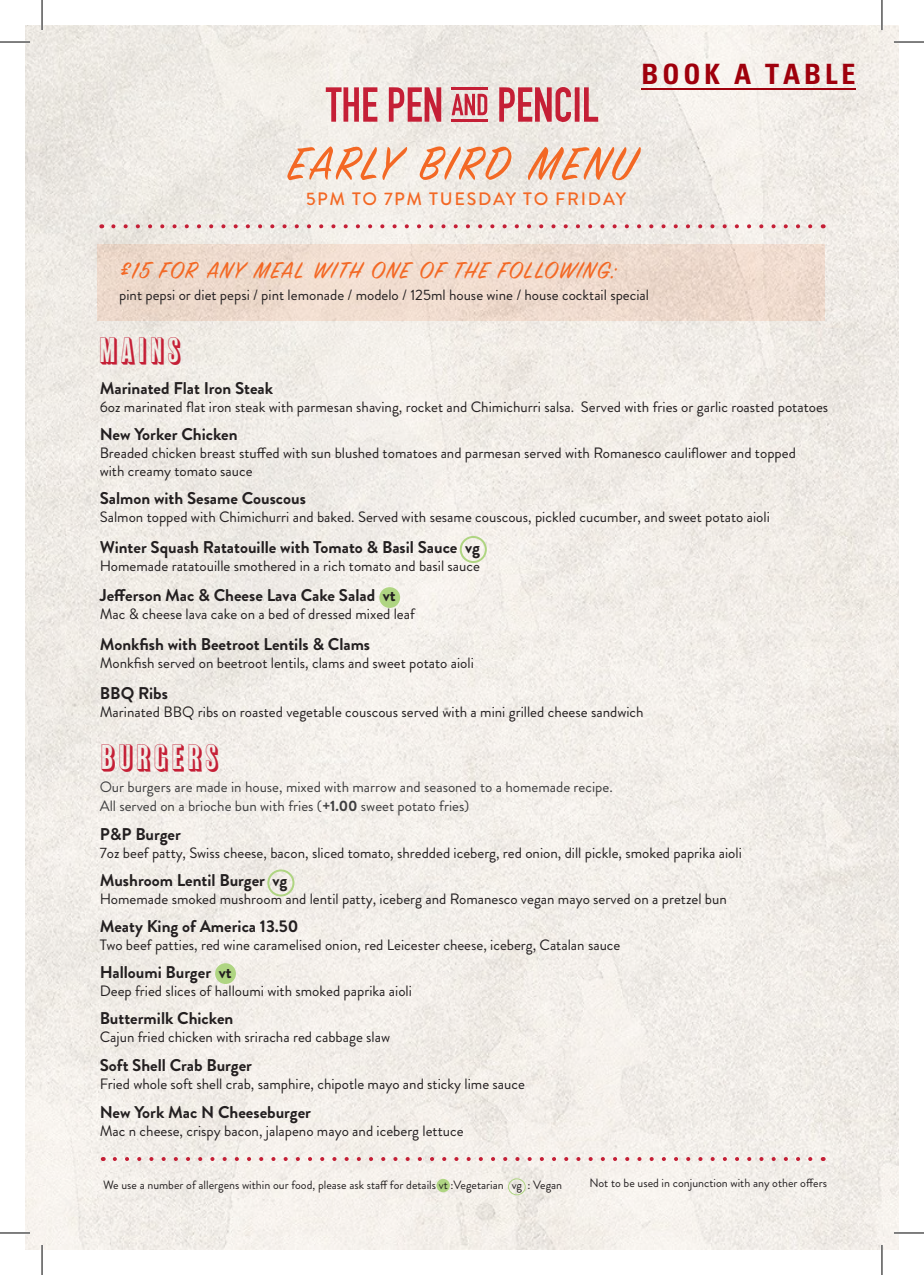
<style>
.page{position:relative;width:924px;height:1275px;background:#fff}
.page>*{position:absolute;margin:0;border:0;box-sizing:border-box;transform-origin:0 0}
.t1{font:52px "Sign Painter House Script";letter-spacing:.045em;color:#f36824}
.t2{font:32px "Balboa Plus Primary";letter-spacing:.1em;color:#c51f36}
.t3{font:700 condensed 28px "Univers";letter-spacing:.14em;color:#9f000c}
.t4{font:26px "Sign Painter House Script";letter-spacing:.055em;color:#f36824}
.t5{font:500 18px "Brandon Grotesque";letter-spacing:.09em;color:#f36824}
.t6{font:700 17px "Brandon Grotesque";color:#231f20}
.t7{font:15px "Brandon Grotesque";color:#231f20}
.t8{font:15px "Brandon Grotesque";color:#3e3e3f}
.t9{font:12px "Brandon Grotesque";color:#231f20}
.s1{font-size:30px}
.s2{font-weight:700}
</style>
<div class="page">
<img style="left:25px;top:25px;width:873px;height:1225px">
<svg style="left:388px;top:87px;width:53px;height:35px;background:#d87d86"></svg>
<svg style="left:325px;top:87px;width:52px;height:35px;background:#dc8c94"></svg>
<svg style="left:499px;top:87px;width:99px;height:36px;background:#d98a91"></svg>
<svg style="left:451px;top:94px;width:36px;height:21px"></svg>
<hr style="left:451px;top:87px;width:36px;height:3px;background:#c51f36">
<hr style="left:451px;top:119px;width:36px;height:3px;background:#c51f36">
<svg style="left:113px;top:224px;width:703px;height:4px;background:#e4b8ba"></svg>
<svg style="left:115px;top:1157px;width:701px;height:4px;background:#e6b9bb"></svg>
<div style="left:436px;top:1178px;width:13px;height:14px;background:#afd582;border-radius:50%"></div>
<div style="left:507px;top:1178px;width:18px;height:17px;border:1px solid #afd582;border-radius:50%"></div>
<div style="left:379px;top:587px;width:21px;height:21px;background:#afd582;border-radius:50%"></div>
<div style="left:215px;top:963px;width:21px;height:21px;background:#afd582;border-radius:50%"></div>
<div style="left:459px;top:536px;width:27px;height:27px;border:2px solid #afd582;border-radius:50%"></div>
<div style="left:267px;top:869px;width:27px;height:27px;border:2px solid #afd582;border-radius:50%"></div>
<hr style="left:0;top:41px;width:30px;height:2px;background:#fff">
<hr style="left:893px;top:41px;width:30px;height:2px;background:#fff">
<hr style="left:0;top:1231px;width:30px;height:3px;background:#fff">
<hr style="left:893px;top:1231px;width:30px;height:3px;background:#fff">
<hr style="left:41px;top:0;width:2px;height:30px;background:#fff">
<hr style="left:41px;top:1245px;width:2px;height:30px;background:#fff">
<hr style="left:880px;top:0;width:2px;height:30px;background:#fff">
<hr style="left:880px;top:1245px;width:2px;height:30px;background:#fff">
<hr style="left:0;top:42px;width:30px;height:1px;background:#000">
<hr style="left:893px;top:42px;width:30px;height:1px;background:#000">
<hr style="left:0;top:1232px;width:30px;height:1px;background:#000">
<hr style="left:893px;top:1232px;width:30px;height:1px;background:#000">
<hr style="left:42px;top:0;width:1px;height:30px;background:#000">
<hr style="left:42px;top:1245px;width:1px;height:30px;background:#000">
<hr style="left:881px;top:0;width:1px;height:30px;background:#000">
<hr style="left:881px;top:1245px;width:1px;height:30px;background:#000">
<hr style="left:641px;top:88px;width:214px;height:1px;background:#9f000c">
<h3 class="t3" style="left:641px;top:57px;width:215px">BOOK A TABLE</h3>
<p class="t1" style="left:288px;top:132px;width:348px">EARLY BIRD MENU</p>
<p class="t5" style="left:306px;top:186px;width:321px">5PM TO 7PM TUESDAY TO FRIDAY</p>
<p class="t4" style="left:119px;top:254px;width:498px"><span class="s1">£</span>15 FOR ANY MEAL WITH ONE OF THE FOLLOWING:</p>
<p class="t7" style="left:119px;top:284px;width:531px">pint pepsi or diet pepsi / pint lemonade / modelo / 125ml house wine / house cocktail special</p>
<p class="t2" style="left:100px;top:332px;width:83px">MAINS</p>
<p class="t6" style="left:100px;top:376px;width:175px">Marinated Flat Iron Steak</p>
<p class="t7" style="left:100px;top:396px;width:729px">6oz marinated flat iron steak with parmesan shaving, rocket and Chimichurri salsa. Served with fries or garlic roasted potatoes</p>
<p class="t6" style="left:100px;top:422px;width:139px">New Yorker Chicken</p>
<p class="t7" style="left:100px;top:442px;width:697px">Breaded chicken breast stuffed with sun blushed tomatoes and parmesan served with Romanesco cauliflower and topped</p>
<p class="t7" style="left:100px;top:460px;width:154px">with creamy tomato sauce</p>
<p class="t6" style="left:100px;top:486px;width:207px">Salmon with Sesame Couscous</p>
<p class="t7" style="left:100px;top:507px;width:671px">Salmon topped with Chimichurri and baked. Served with sesame couscous, pickled cucumber, and sweet potato aioli</p>
<p class="t6" style="left:100px;top:535px;width:381px">Winter Squash Ratatouille with Tomato &amp; Basil Sauce vg</p>
<p class="t7" style="left:100px;top:555px;width:381px">Homemade ratatouille smothered in a rich tomato and basil sauce</p>
<p class="t6" style="left:100px;top:583px;width:297px">Jefferson Mac &amp; Cheese Lava Cake Salad vt</p>
<p class="t7" style="left:100px;top:604px;width:316px">Mac &amp; cheese lava cake on a bed of dressed mixed leaf</p>
<p class="t6" style="left:100px;top:632px;width:272px">Monkfish with Beetroot Lentils &amp; Clams</p>
<p class="t7" style="left:100px;top:652px;width:375px">Monkfish served on beetroot lentils, clams and sweet potato aioli</p>
<p class="t6" style="left:100px;top:681px;width:70px">BBQ Ribs</p>
<p class="t7" style="left:100px;top:701px;width:545px">Marinated BBQ ribs on roasted vegetable couscous served with a mini grilled cheese sandwich</p>
<p class="t2" style="left:101px;top:739px;width:119px">BURGERS</p>
<p class="t8" style="left:100px;top:776px;width:514px">Our burgers are made in house, mixed with marrow and seasoned to a homemade recipe.</p>
<p class="t8" style="left:100px;top:795px;width:371px">All served on a brioche bun with fries (<span class="s2">+1.00</span> sweet potato fries)</p>
<p class="t6" style="left:100px;top:822px;width:83px">P&amp;P Burger</p>
<p class="t7" style="left:100px;top:842px;width:643px">7oz beef patty, Swiss cheese, bacon, sliced tomato, shredded iceberg, red onion, dill pickle, smoked paprika aioli</p>
<p class="t6" style="left:100px;top:868px;width:189px">Mushroom Lentil Burger vg</p>
<p class="t7" style="left:100px;top:888px;width:628px">Homemade smoked mushroom and lentil patty, iceberg and Romanesco vegan mayo served on a pretzel bun</p>
<p class="t6" style="left:100px;top:914px;width:200px">Meaty King of America 13.50</p>
<p class="t7" style="left:100px;top:934px;width:522px">Two beef patties, red wine caramelised onion, red Leicester cheese, iceberg, Catalan sauce</p>
<p class="t6" style="left:100px;top:960px;width:133px">Halloumi Burger vt</p>
<p class="t7" style="left:100px;top:980px;width:313px">Deep fried slices of halloumi with smoked paprika aioli</p>
<p class="t6" style="left:100px;top:1006px;width:135px">Buttermilk Chicken</p>
<p class="t7" style="left:100px;top:1027px;width:292px">Cajun fried chicken with sriracha red cabbage slaw</p>
<p class="t6" style="left:100px;top:1053px;width:154px">Soft Shell Crab Burger</p>
<p class="t7" style="left:100px;top:1073px;width:426px">Fried whole soft shell crab, samphire, chipotle mayo and sticky lime sauce</p>
<p class="t6" style="left:100px;top:1100px;width:213px">New York Mac N Cheeseburger</p>
<p class="t7" style="left:100px;top:1120px;width:365px">Mac n cheese, crispy bacon, jalapeno mayo and iceberg lettuce</p>
<p class="t9" style="left:103px;top:1176px;width:460px">We use a number of allergens within our food, please ask staff for details vt :Vegetarian vg : Vegan</p>
<p class="t9" style="left:589px;top:1174px;width:239px">Not to be used in conjunction with any other offers</p>
</div>
